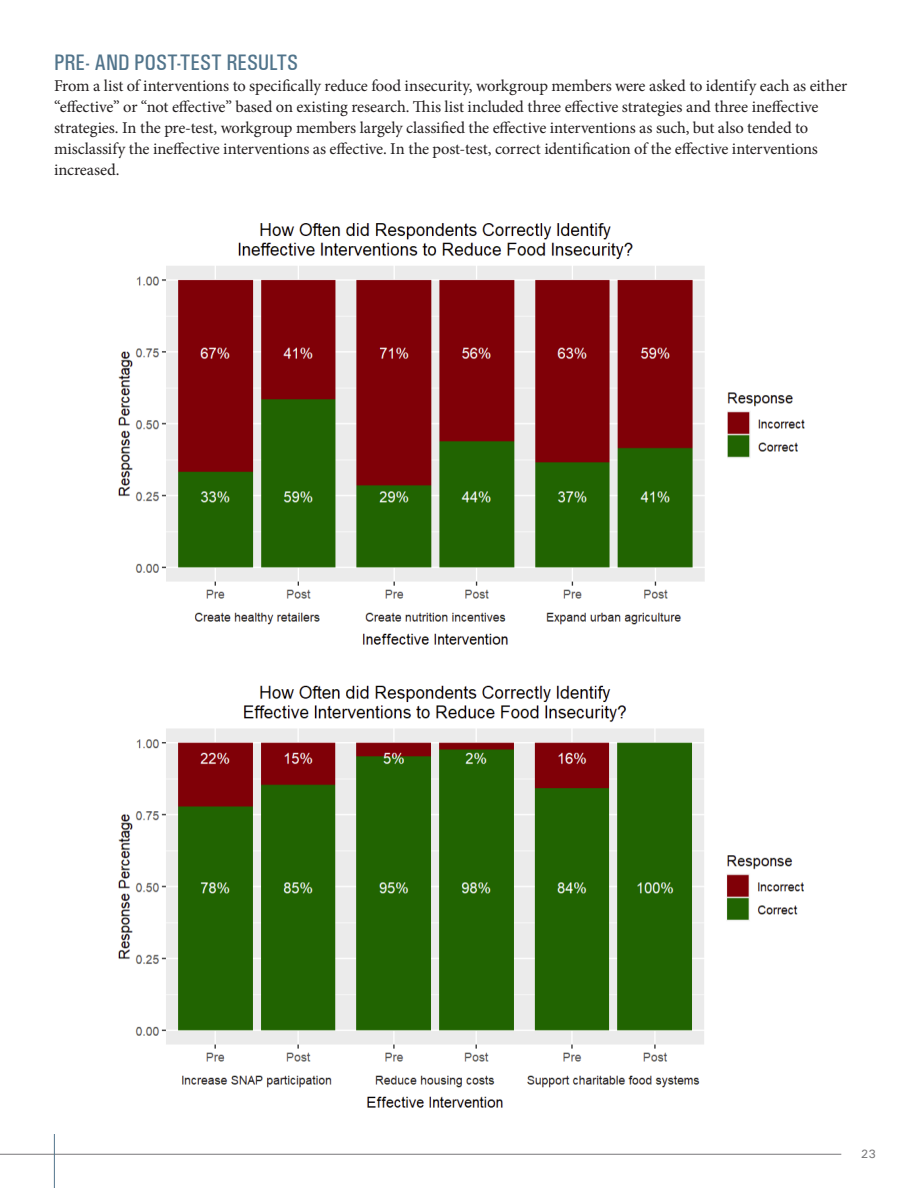
<style>
.page{position:relative;width:918px;height:1188px;background:#fff}
.page>*{position:absolute;margin:0;border:0;box-sizing:border-box;transform-origin:0 0}
.t1{font:500 condensed 22.5px "Univers";color:#51748b}
.t2{font:16.5px/21px "Minion Pro";letter-spacing:-.005em;color:#231f20}
.t3{font:500 12px "Univers";color:#787779}
</style>
<div class="page">
<hr style="left:0;top:1154px;width:841px;height:1px;background:#787779">
<hr style="left:54px;top:1134px;width:1px;height:54px;background:#51748b">
<img style="left:118px;top:223px;width:687px;height:422px">
<img style="left:118px;top:685px;width:686px;height:423px">
<p class="t1" style="left:54px;top:49px;width:246px">PRE- AND POST-TEST RESULTS</p>
<p class="t2" style="left:54px;top:75px;width:795px">From a list of interventions to specifically reduce food insecurity, workgroup members were asked to identify each as either “effective” or “not effective” based on existing research. This list included three effective strategies and three ineffective strategies. In the pre-test, workgroup members largely classified the effective interventions as such, but also tended to misclassify the ineffective interventions as effective. In the post-test, correct identification of the effective interventions increased.</p>
<p class="t3" style="left:861px;top:1146px;width:17px">23</p>
</div>
